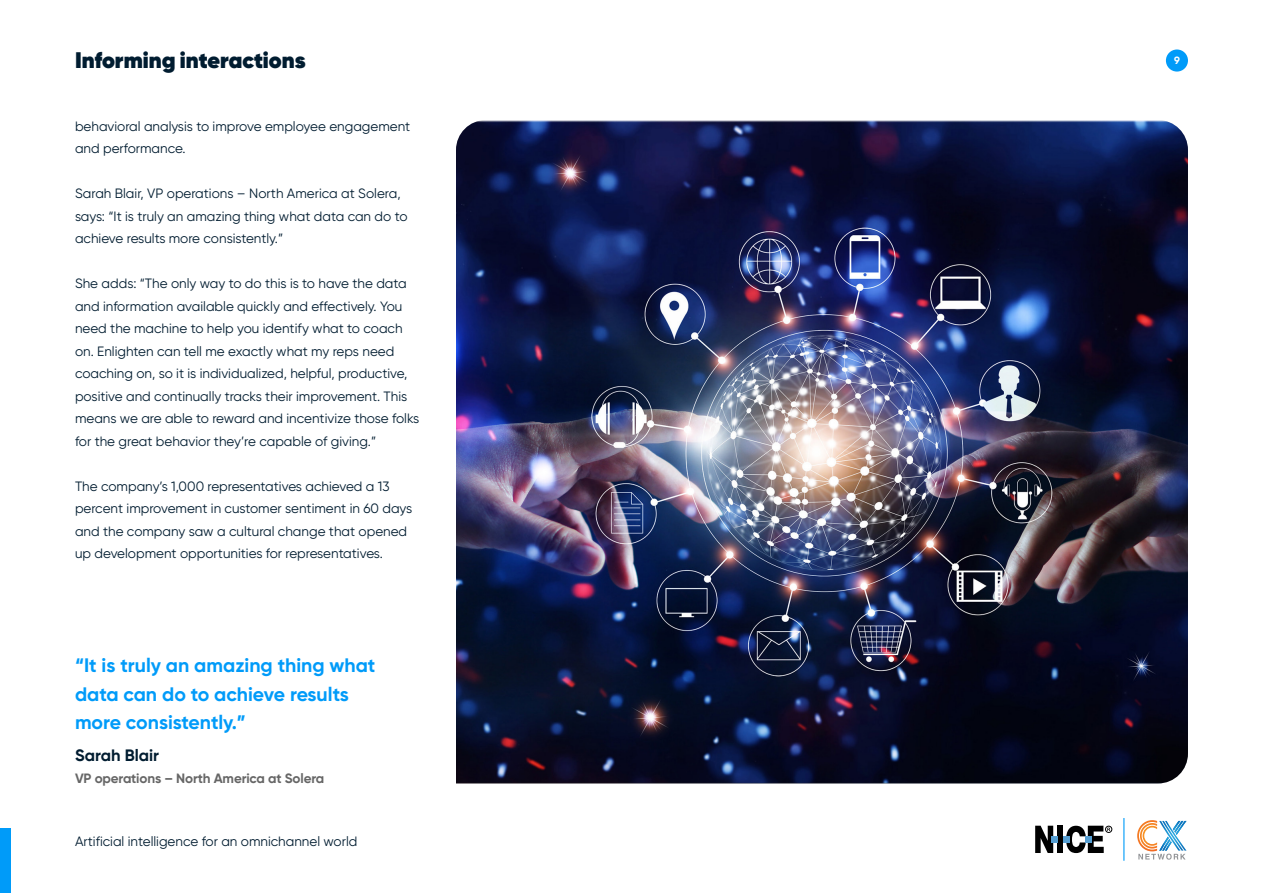
<style>
.page{position:relative;width:1263px;height:893px;background:#fff}
.page>*{position:absolute;margin:0;border:0;box-sizing:border-box;transform-origin:0 0}
.t1{font:800 22.5px "Gilroy";color:#001c30}
.t2{font:700 19.5px "Gilroy";color:#009bf9}
.t3{font:700 16.5px "Gilroy";color:#001c30}
.t4{font:13.5px/22.5px "Gilroy";color:#001c30}
.t5{font:700 13.5px "Gilroy";letter-spacing:-.01em;color:#666}
.t6{font:700 10.5px "Gilroy";color:#fff}
</style>
<div class="page">
<div style="left:1057px;top:826px;width:6px;height:27px;background:#000"></div>
<svg style="left:1035px;top:826px;width:22px;height:27px"></svg>
<svg style="left:1063px;top:826px;width:47px;height:27px"></svg>
<div style="left:1105px;top:826px;width:7px;height:7px;border:1px solid #000;border-radius:50%"></div>
<div style="left:1166px;top:50px;width:22px;height:22px;background:#009bf9;border-radius:50%"></div>
<div style="left:0;top:828px;width:10px;height:65px;background:#009bf9"></div>
<svg style="left:1137px;top:820px;width:49px;height:40px"></svg>
<hr style="left:1123px;top:818px;width:1px;height:43px;background:#009bf9">
<img style="left:456px;top:120px;width:732px;height:663px">
<p class="t1" style="left:75px;top:45px;width:232px">Informing interactions</p>
<p class="t4" style="left:75px;top:115px;width:337px">behavioral analysis to improve employee engagement and performance.</p>
<p class="t4" style="left:75px;top:182px;width:334px">Sarah Blair, VP operations – North America at Solera, says: “It is truly an amazing thing what data can do to achieve results more consistently.”</p>
<p class="t4" style="left:75px;top:272px;width:346px">She adds: “The only way to do this is to have the data and information available quickly and effectively. You need the machine to help you identify what to coach on. Enlighten can tell me exactly what my reps need coaching on, so it is individualized, helpful, productive, positive and continually tracks their improvement. This means we are able to reward and incentivize those folks for the great behavior they’re capable of giving.”</p>
<p class="t4" style="left:75px;top:475px;width:339px">The company’s 1,000 representatives achieved a 13 percent improvement in customer sentiment in 60 days and the company saw a cultural change that opened up development opportunities for representatives.</p>
<p class="t2" style="left:75px;top:653px;width:302px">“It is truly an amazing thing what</p>
<p class="t2" style="left:75px;top:682px;width:275px">data can do to achieve results</p>
<p class="t2" style="left:75px;top:710px;width:172px">more consistently.”</p>
<p class="t3" style="left:75px;top:745px;width:86px">Sarah Blair</p>
<p class="t5" style="left:75px;top:770px;width:251px">VP operations – North America at Solera</p>
<p class="t4" style="left:75px;top:830px;width:284px">Artificial intelligence for an omnichannel world</p>
<p class="t6" style="left:1174px;top:54px;width:7px">9</p>
</div>
